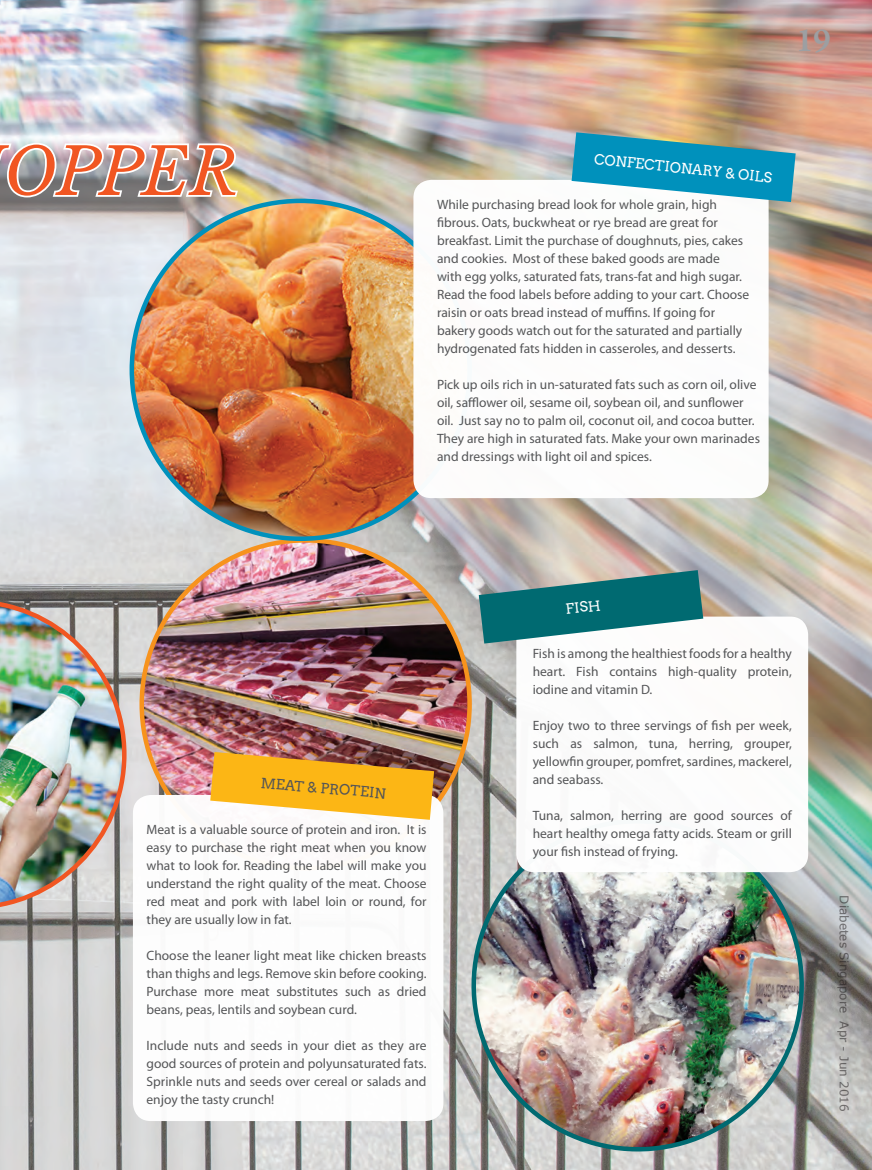
<style>
.page{position:relative;width:872px;height:1170px;background:#fff}
.page>*{position:absolute;margin:0;border:0;box-sizing:border-box;transform-origin:0 0}
.t1{font:italic 64.65px "Libre Baskerville";letter-spacing:-.005em;color:#f15622}
.t2{font:600 36px "Arno Pro";color:#9d9fa2}
.t3{font:14.25px "Arvo";color:#fff}
.t4{font:14.25px "Arvo";color:#545557}
.t5{font:13.5px/18px "Myriad Pro";color:#545557;text-align:justify}
.t6{font:12px "Verdana";color:#231f20}
</style>
<div class="page">
<img style="left:0;top:0;width:872px;height:1169px">
<img style="left:142px;top:540px;width:327px;height:327px;border-radius:161px">
<img style="left:450px;top:797px;width:375px;height:369px">
<img style="left:0;top:599px;width:127px;height:310px">
<div style="left:133px;top:794px;width:310px;height:326px;background:#fff;border-radius:18px"></div>
<svg style="left:210px;top:752px;width:224px;height:67px;background:#e9af3c"></svg>
<div style="left:516px;top:616px;width:292px;height:256px;background:#fff;border-radius:18px"></div>
<svg style="left:479px;top:570px;width:224px;height:73px;background:#4b8f93"></svg>
<img style="left:132px;top:201px;width:337px;height:337px;border-radius:169px">
<div style="left:413px;top:180px;width:355px;height:318px;background:#fff;border-radius:18px"></div>
<img style="left:0;top:140px;width:240px;height:60px">
<svg style="left:571px;top:132px;width:224px;height:70px;background:#45a4bc"></svg>
<h2 class="t2" style="left:795px;top:19px;width:37px">19</h2>
<h1 class="t1" style="left:4px;top:132px;width:236px">OPPER</h1>
<p class="t3" style="left:595px;top:150px;width:180px;rotate:6deg">CONFECTIONARY &amp; OILS</p>
<p class="t5" style="left:437px;top:195px;width:314px;text-align:left">While purchasing bread look for whole grain, high fibrous. Oats, buckwheat or rye bread are great for breakfast. Limit the purchase of doughnuts, pies, cakes and cookies. Most of these baked goods are made<br>with egg yolks, saturated fats, trans-fat and high sugar.<br>Read the food labels before adding to your cart. Choose raisin or oats bread instead of muffins. If going for bakery goods watch out for the saturated and partially hydrogenated fats hidden in casseroles, and desserts.</p>
<p class="t5" style="left:437px;top:375px;width:324px;text-align:left">Pick up oils rich in un-saturated fats such as corn oil, olive oil, safflower oil, sesame oil, soybean oil, and sunflower oil. Just say no to palm oil, coconut oil, and cocoa butter.<br>They are high in saturated fats. Make your own marinades and dressings with light oil and spices.</p>
<p class="t4" style="left:262px;top:773px;width:127px;rotate:5deg">MEAT &amp; PROTEIN</p>
<p class="t5" style="left:146px;top:820px;width:281px">Meat is a valuable source of protein and iron. It is easy to purchase the right meat when you know what to look for. Reading the label will make you understand the right quality of the meat. Choose red meat and pork with label loin or round, for they are usually low in fat.</p>
<p class="t5" style="left:146px;top:946px;width:281px">Choose the leaner light meat like chicken breasts than thighs and legs. Remove skin before cooking.<br>Purchase more meat substitutes such as dried beans, peas, lentils and soybean curd.</p>
<p class="t5" style="left:146px;top:1036px;width:281px">Include nuts and seeds in your diet as they are good sources of protein and polyunsaturated fats.<br>Sprinkle nuts and seeds over cereal or salads and enjoy the tasty crunch!</p>
<p class="t3" style="left:565px;top:600px;width:37px;rotate:-6deg">FISH</p>
<p class="t5" style="left:533px;top:644px;width:261px">Fish is among the healthiest foods for a healthy heart. Fish contains high-quality protein, iodine and vitamin D.</p>
<p class="t5" style="left:533px;top:716px;width:261px">Enjoy two to three servings of fish per week, such as salmon, tuna, herring, grouper, yellowfin grouper, pomfret, sardines, mackerel, and seabass.</p>
<p class="t5" style="left:533px;top:806px;width:261px">Tuna, salmon, herring are good sources of heart healthy omega fatty acids. Steam or grill your fish instead of frying.</p>
<p class="t6" style="left:852px;top:895px;width:218px;rotate:90deg">Diabetes Singapore Apr - Jun 2016</p>
</div>
